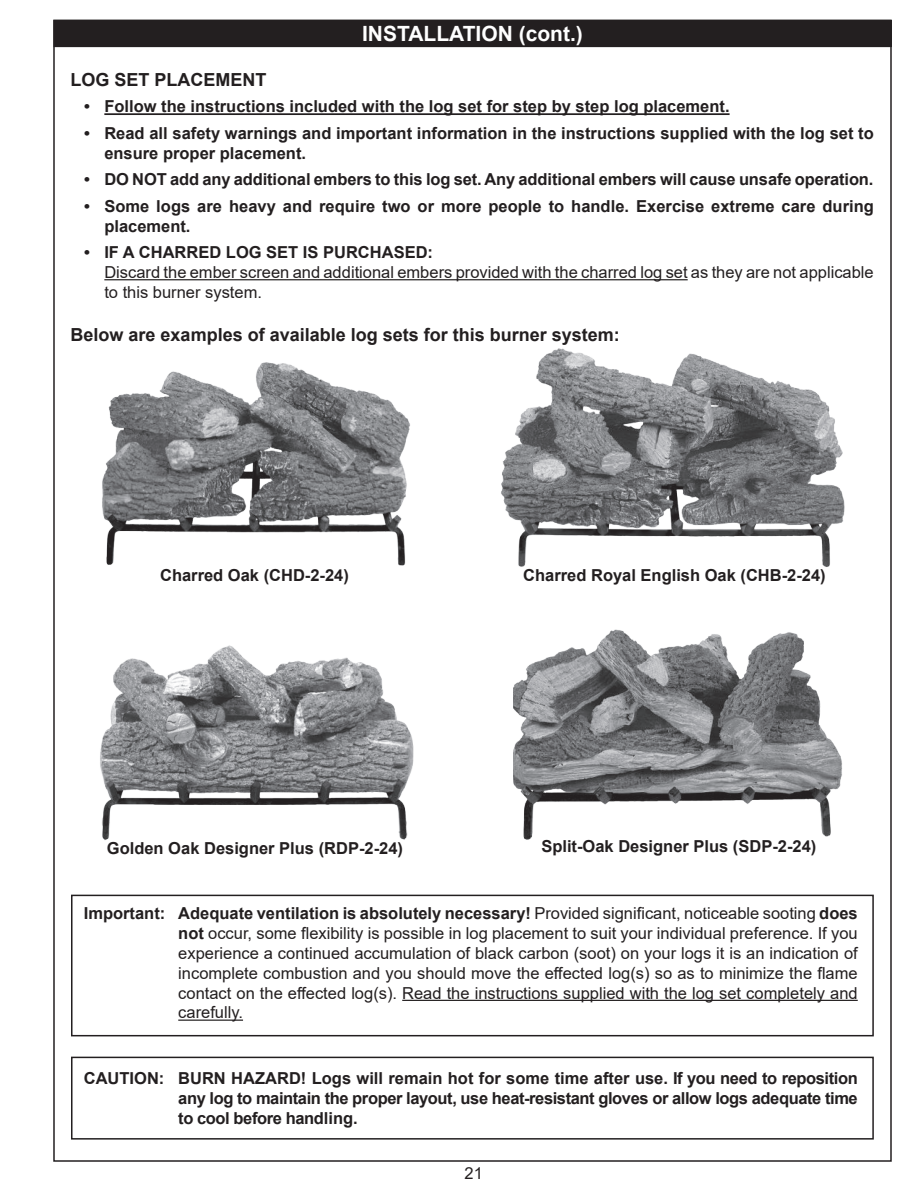
<style>
.page{position:relative;width:918px;height:1188px;background:#fff}
.page>*{position:absolute;margin:0;border:0;box-sizing:border-box;transform-origin:0 0}
.t1{font:700 21px "Arial";color:#fff}
.t2{font:700 18px "Arial";color:#231f20}
.t3{font:700 16.5px/19.8px "Arial";color:#231f20}
.t4{font:16.5px/19.8px "Arial";color:#231f20}
.s1{font-weight:700}
</style>
<div class="page">
<div style="left:54px;top:20px;width:837px;height:27px;background:#231f20"></div>
<div style="left:71px;top:1057px;width:803px;height:83px;border:2px solid #231f20"></div>
<hr style="left:104px;top:113px;width:626px;height:2px;background:#231f20">
<hr style="left:104px;top:279px;width:584px;height:1px;background:#231f20">
<div style="left:71px;top:895px;width:803px;height:141px;border:2px solid #231f20"></div>
<hr style="left:402px;top:1000px;width:456px;height:1px;background:#231f20">
<hr style="left:178px;top:1020px;width:65px;height:1px;background:#231f20">
<img style="left:102px;top:362px;width:308px;height:204px">
<img style="left:501px;top:348px;width:344px;height:219px">
<img style="left:100px;top:645px;width:314px;height:195px">
<img style="left:513px;top:629px;width:329px;height:211px">
<p class="t1" style="left:362px;top:19px;width:222px">INSTALLATION (cont.)</p>
<p class="t2" style="left:71px;top:67px;width:198px">LOG SET PLACEMENT</p>
<p class="t3" style="left:84px;top:98px;width:647px">• Follow the instructions included with the log set for step by step log placement.</p>
<p class="t3" style="left:104px;top:125px;width:771px;text-indent:-20px">• Read all safety warnings and important information in the instructions supplied with the log set to ensure proper placement.</p>
<p class="t3" style="left:84px;top:171px;width:791px">• DO NOT add any additional embers to this log set. Any additional embers will cause unsafe operation.</p>
<p class="t3" style="left:104px;top:198px;width:771px;text-indent:-20px">• Some logs are heavy and require two or more people to handle. Exercise extreme care during placement.</p>
<p class="t3" style="left:84px;top:244px;width:351px">• IF A CHARRED LOG SET IS PURCHASED:</p>
<p class="t4" style="left:104px;top:262px;width:771px">Discard the ember screen and additional embers provided with the charred log set as they are not applicable to this burner system.</p>
<p class="t2" style="left:71px;top:322px;width:551px">Below are examples of available log sets for this burner system:</p>
<p class="t3" style="left:160px;top:565px;width:190px">Charred Oak (CHD-2-24)</p>
<p class="t3" style="left:107px;top:838px;width:298px">Golden Oak Designer Plus (RDP-2-24)</p>
<p class="t3" style="left:523px;top:565px;width:304px">Charred Royal English Oak (CHB-2-24)</p>
<p class="t3" style="left:541px;top:837px;width:277px">Split-Oak Designer Plus (SDP-2-24)</p>
<p class="t4" style="left:178px;top:904px;width:681px;text-align:justify;text-indent:-95px"><span class="s1">Important: Adequate ventilation is absolutely necessary!</span> Provided significant, noticeable sooting <span class="s1">does not</span> occur, some flexibility is possible in log placement to suit your individual preference. If you experience a continued accumulation of black carbon (soot) on your logs it is an indication of incomplete combustion and you should move the effected log(s) so as to minimize the flame contact on the effected log(s). Read the instructions supplied with the log set completely and carefully.</p>
<p class="t3" style="left:178px;top:1069px;width:681px;text-align:justify;text-indent:-94px">CAUTION: BURN HAZARD! Logs will remain hot for some time after use. If you need to reposition any log to maintain the proper layout, use heat-resistant gloves or allow logs adequate time to cool before handling.</p>
<p class="t4" style="left:465px;top:1165px;width:20px">21</p>
</div>
